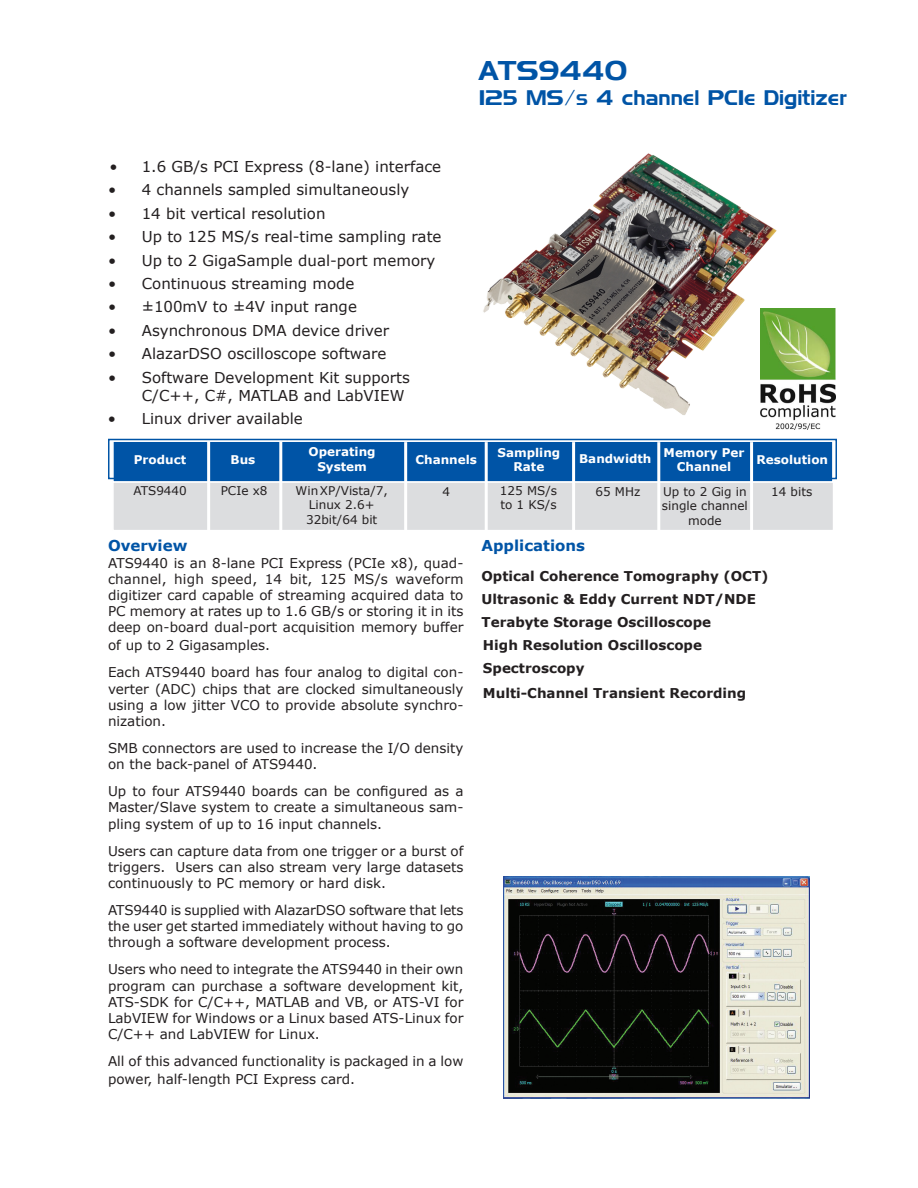
<style>
.page{position:relative;width:918px;height:1188px;background:#fff}
.page>*{position:absolute;margin:0;border:0;box-sizing:border-box;transform-origin:0 0}
.t1{font:27px "Denmark";color:#0054a6}
.t2{font:21px "Denmark";color:#0054a6}
.t3{font:15px/18px "Verdana";color:#231f20}
.t4{font:700 15px "Verdana";color:#0054a6}
.t5{font:13.5px/16.2px "Verdana";color:#231f20;text-align:justify}
.t6{font:700 13.5px/23px "Verdana";color:#231f20}
.t7{font:12px/14.4px "Verdana";color:#231f20;text-align:center}
.t8{font:700 12px/14.4px "Verdana";color:#fff;text-align:center}
</style>
<div class="page">
<div style="left:112px;top:481px;width:722px;height:50px;background:#dcdddf;border:2px solid #fff"></div>
<div style="left:112px;top:440px;width:722px;height:43px;background:#0054a6;border:2px solid #fff"></div>
<div style="left:108px;top:439px;width:729px;height:40px;border:2px solid #0054a6"></div>
<hr style="left:207px;top:441px;width:3px;height:90px;background:#fff">
<hr style="left:279px;top:442px;width:3px;height:89px;background:#fff">
<hr style="left:404px;top:442px;width:3px;height:89px;background:#fff">
<hr style="left:485px;top:442px;width:3px;height:89px;background:#fff">
<hr style="left:572px;top:442px;width:3px;height:89px;background:#fff">
<hr style="left:657px;top:442px;width:3px;height:89px;background:#fff">
<hr style="left:750px;top:442px;width:3px;height:98px;background:#fff">
<img style="left:483px;top:153px;width:294px;height:262px">
<img style="left:503px;top:876px;width:307px;height:222px">
<img style="left:760px;top:308px;width:76px;height:122px">
<p class="t3" style="left:110px;top:157px;width:333px">• 1.6 GB/s PCI Express (8-lane) interface</p>
<p class="t3" style="left:108px;top:181px;width:303px">• 4 channels sampled simultaneously</p>
<p class="t3" style="left:108px;top:204px;width:219px">• 14 bit vertical resolution</p>
<p class="t3" style="left:108px;top:228px;width:335px">• Up to 125 MS/s real-time sampling rate</p>
<p class="t3" style="left:108px;top:251px;width:329px">• Up to 2 GigaSample dual-port memory</p>
<p class="t3" style="left:108px;top:274px;width:248px">• Continuous streaming mode</p>
<p class="t3" style="left:108px;top:298px;width:250px">• ±100mV to ±4V input range</p>
<p class="t3" style="left:108px;top:321px;width:283px">• Asynchronous DMA device driver</p>
<p class="t3" style="left:108px;top:345px;width:280px">• AlazarDSO oscilloscope software</p>
<p class="t3" style="left:142px;top:368px;width:270px;text-indent:-34px">• Software Development Kit supports<br>C/C++, C#, MATLAB and LabVIEW</p>
<p class="t3" style="left:108px;top:409px;width:196px">• Linux driver available</p>
<h1 class="t1" style="left:479px;top:54px;width:149px">ATS9440</h1>
<h2 class="t2" style="left:479px;top:85px;width:369px">125 MS/s 4 channel PCIe Digitizer</h2>
<p class="t8" style="left:134px;top:452px;width:54px">Product</p>
<p class="t8" style="left:231px;top:452px;width:26px">Bus</p>
<p class="t8" style="left:309px;top:445px;width:69px">Operating<br>System</p>
<p class="t8" style="left:415px;top:452px;width:63px">Channels</p>
<p class="t8" style="left:498px;top:445px;width:64px">Sampling<br>Rate</p>
<p class="t8" style="left:579px;top:451px;width:74px">Bandwidth</p>
<p class="t8" style="left:664px;top:445px;width:82px">Memory Per<br>Channel</p>
<p class="t8" style="left:756px;top:452px;width:73px">Resolution</p>
<p class="t7" style="left:133px;top:483px;width:55px">ATS9440</p>
<p class="t7" style="left:221px;top:483px;width:48px">PCIe x8</p>
<p class="t7" style="left:443px;top:484px;width:9px">4</p>
<p class="t7" style="left:500px;top:483px;width:59px;text-align:left">125 MS/s to 1 KS/s</p>
<p class="t7" style="left:595px;top:484px;width:46px">65 MHz</p>
<p class="t7" style="left:771px;top:484px;width:43px">14 bits</p>
<p class="t7" style="left:296px;top:483px;width:94px">WinXP/Vista/7,<br>Linux 2.6+<br>32bit/64 bit</p>
<p class="t7" style="left:662px;top:484px;width:87px">Up to 2 Gig in single channel mode</p>
<p class="t4" style="left:108px;top:535px;width:81px">Overview</p>
<p class="t5" style="left:108px;top:555px;width:357px">ATS9440 is an 8-lane PCI Express (PCIe x8), quad&shy;channel, high speed, 14 bit, 125 MS/s waveform digitizer card capable of streaming acquired data to PC memory at rates up to 1.6 GB/s or storing it in its deep on-board dual-port acquisition memory buffer</p>
<p class="t5" style="left:108px;top:632px;width:357px;line-height:27px">of up to 2 Gigasamples.<br>Each ATS9440 board has four analog to digital con-</p>
<p class="t5" style="left:108px;top:681px;width:357px">verter (ADC) chips that are clocked simultaneously using a low jitter VCO to provide absolute synchro&shy;nization.</p>
<p class="t5" style="left:108px;top:740px;width:357px">SMB connectors are used to increase the I/O density on the back-panel of ATS9440.</p>
<p class="t5" style="left:108px;top:783px;width:357px">Up to four ATS9440 boards can be configured as a Master/Slave system to create a simultaneous sam&shy;pling system of up to 16 input channels.</p>
<p class="t5" style="left:108px;top:843px;width:357px">Users can capture data from one trigger or a burst of triggers. Users can also stream very large datasets continuously to PC memory or hard disk.</p>
<p class="t5" style="left:108px;top:902px;width:357px">ATS9440 is supplied with AlazarDSO software that lets the user get started immediately without having to go through a software development process.</p>
<p class="t5" style="left:108px;top:961px;width:357px">Users who need to integrate the ATS9440 in their own program can purchase a software development kit, ATS-SDK for C/C++, MATLAB and VB, or ATS-VI for LabVIEW for Windows or a Linux based ATS-Linux for C/C++ and LabVIEW for Linux.</p>
<p class="t5" style="left:108px;top:1052px;width:357px;line-height:18px">All of this advanced functionality is packaged in a low power, half-length PCI Express card.</p>
<p class="t4" style="left:482px;top:535px;width:105px">Applications</p>
<p class="t6" style="left:482px;top:565px;width:289px">Optical Coherence Tomography (OCT)<br>Ultrasonic &amp; Eddy Current NDT/NDE<br>Terabyte Storage Oscilloscope<br>High Resolution Oscilloscope<br>Spectroscopy</p>
<p class="t6" style="left:483px;top:681px;width:265px">Multi-Channel Transient Recording</p>
</div>
